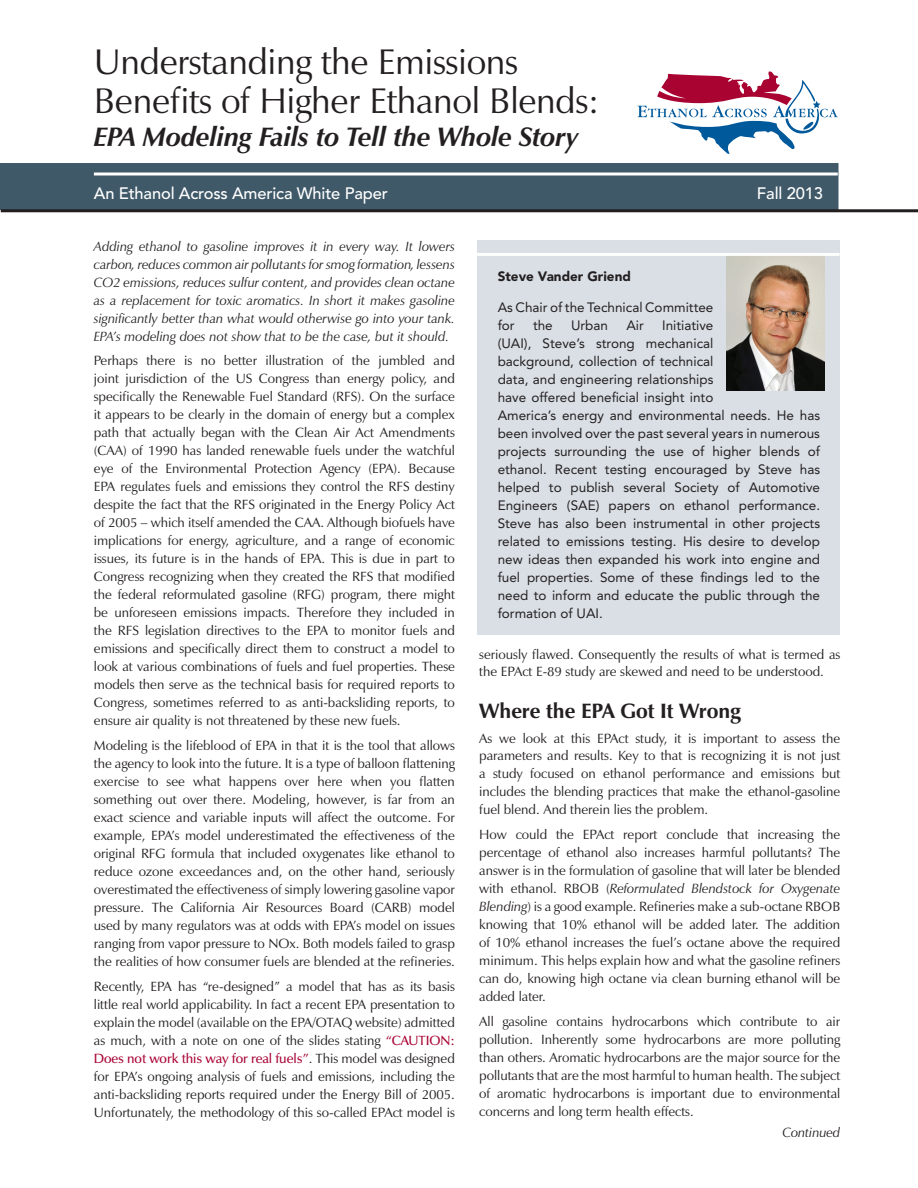
<style>
.page{position:relative;width:918px;height:1188px;background:#fff}
.page>*{position:absolute;margin:0;border:0;box-sizing:border-box;transform-origin:0 0}
.t1{font:36px/39px "Zapf Humanist 601 BT";letter-spacing:-.01em;color:#231f20}
.t2{font:italic 700 27px "Zapf Humanist 601 BT";letter-spacing:-.01em;color:#231f20}
.t3{font:700 21px "Zapf Humanist 601 BT";letter-spacing:-.005em;color:#231f20}
.t4{font:500 16.5px "Avenir";letter-spacing:-.01em;color:#fff}
.t5{font:13.5px/18px "Zapf Humanist 601 BT";letter-spacing:-.005em;color:#231f20;text-align:justify}
.t6{font:13.5px/18px "Avenir";color:#231f20}
.t7{font:italic 13.5px/18px "Zapf Humanist 601 BT";letter-spacing:-.005em;color:#231f20;text-align:justify}
.t8{font:900 13.5px "Avenir";color:#231f20}
.s1{font-weight:600;color:#a90332}
.s2{font-style:italic}
</style>
<div class="page">
<div style="left:1px;top:164px;width:837px;height:45px;background:#405968"></div>
<div style="left:0;top:163px;width:838px;height:47px;border:2px solid #405968"></div>
<hr style="left:94px;top:173px;width:744px;height:3px;background:#fff">
<svg style="left:638px;top:72px;width:200px;height:82px"></svg>
<hr style="left:1px;top:209px;width:917px;height:3px;background:#231f20">
<div style="left:477px;top:240px;width:363px;height:394px;background:#d9dfe5"></div>
<img style="left:727px;top:256px;width:97px;height:134px">
<hr style="left:477px;top:253px;width:363px;height:3px;background:#fff">
<h1 class="t1" style="left:94px;top:42px;width:507px">Understanding the Emissions<br>Benefits of Higher Ethanol Blends:</h1>
<h2 class="t2" style="left:94px;top:120px;width:486px">EPA Modeling Fails to Tell the Whole Story</h2>
<p class="t4" style="left:94px;top:184px;width:295px">An Ethanol Across America White Paper</p>
<p class="t4" style="left:757px;top:184px;width:67px">Fall 2013</p>
<p class="t7" style="left:94px;top:237px;width:363px">Adding ethanol to gasoline improves it in every way. It lowers carbon, reduces common air pollutants for smog formation, lessens CO2 emissions, reduces sulfur content, and provides clean octane as a replacement for toxic aromatics. In short it makes gasoline significantly better than what would otherwise go into your tank.<br>EPA’s modeling does not show that to be the case, but it should.</p>
<p class="t5" style="left:94px;top:352px;width:363px">Perhaps there is no better illustration of the jumbled and joint jurisdiction of the US Congress than energy policy, and specifically the Renewable Fuel Standard (RFS). On the surface it appears to be clearly in the domain of energy but a complex path that actually began with the Clean Air Act Amendments (CAA) of 1990 has landed renewable fuels under the watchful eye of the Environmental Protection Agency (EPA). Because EPA regulates fuels and emissions they control the RFS destiny despite the fact that the RFS originated in the Energy Policy Act of 2005 – which itself amended the CAA. Although biofuels have implications for energy, agriculture, and a range of economic issues, its future is in the hands of EPA. This is due in part to Congress recognizing when they created the RFS that modified the federal reformulated gasoline (RFG) program, there might be unforeseen emissions impacts. Therefore they included in the RFS legislation directives to the EPA to monitor fuels and emissions and specifically direct them to construct a model to look at various combinations of fuels and fuel properties. These models then serve as the technical basis for required reports to Congress, sometimes referred to as anti-backsliding reports, to ensure air quality is not threatened by these new fuels.</p>
<p class="t5" style="left:94px;top:736px;width:363px">Modeling is the lifeblood of EPA in that it is the tool that allows the agency to look into the future. It is a type of balloon flattening exercise to see what happens over here when you flatten something out over there. Modeling, however, is far from an exact science and variable inputs will affect the outcome. For example, EPA’s model underestimated the effectiveness of the original RFG formula that included oxygenates like ethanol to reduce ozone exceedances and, on the other hand, seriously overestimated the effectiveness of simply lowering gasoline vapor pressure. The California Air Resources Board (CARB) model used by many regulators was at odds with EPA’s model on issues ranging from vapor pressure to NOx. Both models failed to grasp the realities of how consumer fuels are blended at the refineries.</p>
<p class="t5" style="left:94px;top:977px;width:363px">Recently, EPA has “re-designed” a model that has as its basis little real world applicability. In fact a recent EPA presentation to explain the model (available on the EPA/OTAQ website) admitted as much, with a note on one of the slides stating <span class="s1">“CAUTION:<br>Does not work this way for real fuels”</span>. This model was designed for EPA’s ongoing analysis of fuels and emissions, including the anti-backsliding reports required under the Energy Bill of 2005.<br>Unfortunately, the methodology of this so-called EPAct model is</p>
<p class="t8" style="left:498px;top:268px;width:135px">Steve Vander Griend</p>
<p class="t6" style="left:498px;top:298px;width:217px">As Chair of the Technical Committee for</p>
<p class="t6" style="left:533px;top:316px;width:21px">the</p>
<p class="t6" style="left:571px;top:316px;width:39px">Urban</p>
<p class="t6" style="left:626px;top:316px;width:19px">Air</p>
<p class="t6" style="left:498px;top:316px;width:324px;text-indent:164px">Initiative<br>(UAI), Steve’s strong mechanical<br>background, collection of technical<br>data, and engineering relationships<br>have offered beneficial insight into<br>America’s energy and environmental needs. He has been involved over the past several years in numerous projects surrounding the use of higher blends of ethanol. Recent testing encouraged by Steve has helped to publish several Society of Automotive Engineers (SAE) papers on ethanol performance.<br>Steve has also been instrumental in other projects related to emissions testing. His desire to develop new ideas then expanded his work into engine and fuel properties. Some of these findings led to the need to inform and educate the public through the formation of UAI.</p>
<p class="t5" style="left:479px;top:645px;width:363px">seriously flawed. Consequently the results of what is termed as the EPAct E-89 study are skewed and need to be understood.</p>
<h3 class="t3" style="left:479px;top:698px;width:263px">Where the EPA Got It Wrong</h3>
<p class="t5" style="left:479px;top:729px;width:363px">As we look at this EPAct study, it is important to assess the parameters and results. Key to that is recognizing it is not just a study focused on ethanol performance and emissions but includes the blending practices that make the ethanol-gasoline fuel blend. And therein lies the problem.</p>
<p class="t5" style="left:479px;top:826px;width:363px">How could the EPAct report conclude that increasing the percentage of ethanol also increases harmful pollutants? The answer is in the formulation of gasoline that will later be blended with ethanol. RBOB (<span class="s2">Reformulated Blendstock for Oxygenate Blending</span>) is a good example. Refineries make a sub-octane RBOB knowing that 10% ethanol will be added later. The addition of 10% ethanol increases the fuel’s octane above the required minimum. This helps explain how and what the gasoline refiners can do, knowing high octane via clean burning ethanol will be added later.</p>
<p class="t5" style="left:479px;top:1012px;width:363px">All gasoline contains hydrocarbons which contribute to air pollution. Inherently some hydrocarbons are more polluting than others. Aromatic hydrocarbons are the major source for the pollutants that are the most harmful to human health. The subject of aromatic hydrocarbons is important due to environmental concerns and long term health effects.</p>
<p class="t7" style="left:783px;top:1123px;width:59px">Continued</p>
</div>
